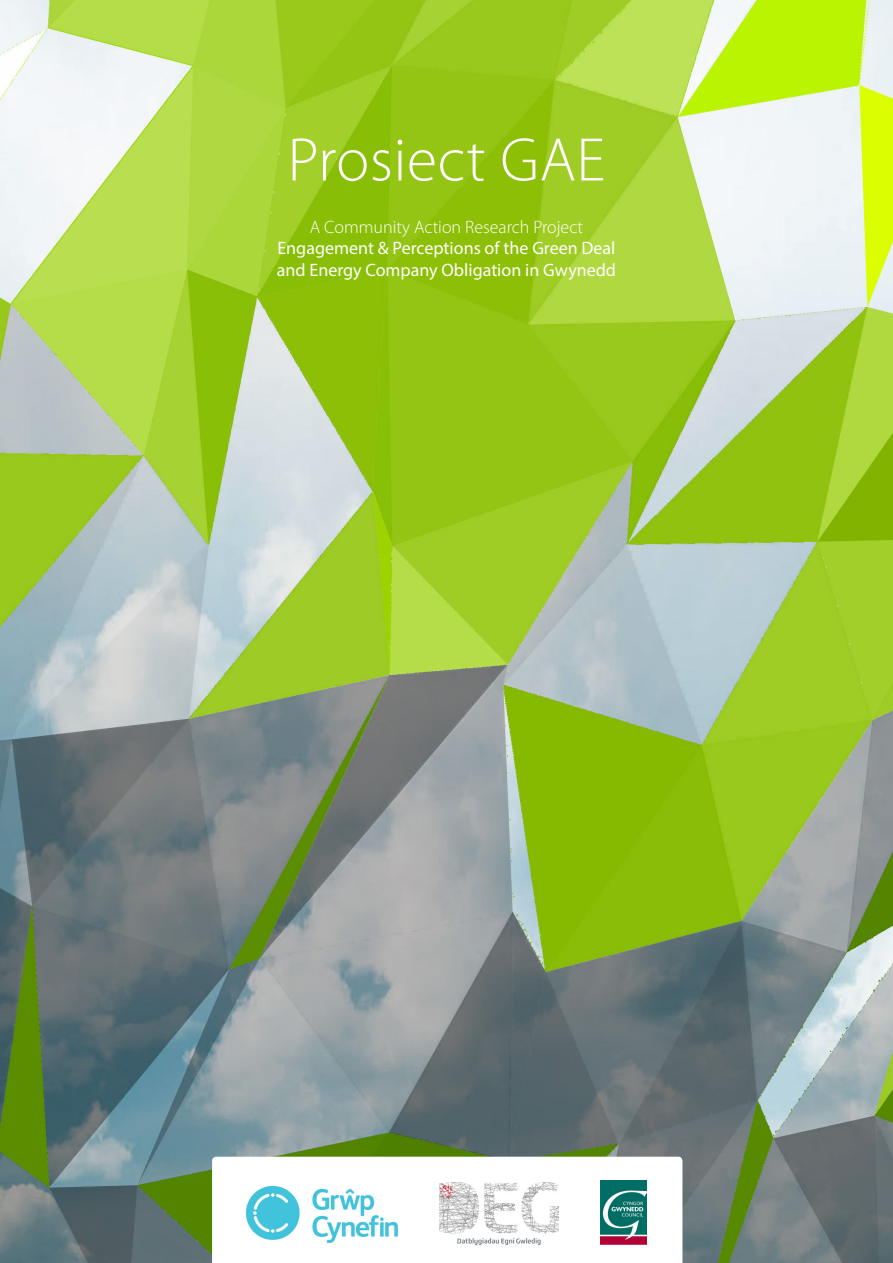
<style>
.page{position:relative;width:893px;height:1263px;background:#fff}
.page>*{position:absolute;margin:0;border:0;box-sizing:border-box;transform-origin:0 0}
.t1{font:300 61.95px "Myriad Pro";letter-spacing:.01em;color:#fff}
.t2{font:18px "Myriad Pro";color:#fff}
.t3{font:300 18px "Myriad Pro";color:#fff}
</style>
<div class="page">
<img style="left:0;top:0;width:893px;height:1263px">
<svg style="left:212px;top:1157px;width:470px;height:106px"></svg>
<img style="left:247px;top:1186px;width:151px;height:56px">
<img style="left:439px;top:1182px;width:119px;height:64px">
<img style="left:600px;top:1180px;width:46px;height:65px">
<p class="t1" style="left:288px;top:126px;width:319px">Prosiect GAE</p>
<p class="t3" style="left:310px;top:217px;width:275px">A Community Action Research Project</p>
<p class="t2" style="left:277px;top:237px;width:340px">Engagement &amp; Perceptions of the Green Deal</p>
<p class="t2" style="left:277px;top:259px;width:341px">and Energy Company Obligation in Gwynedd</p>
</div>
